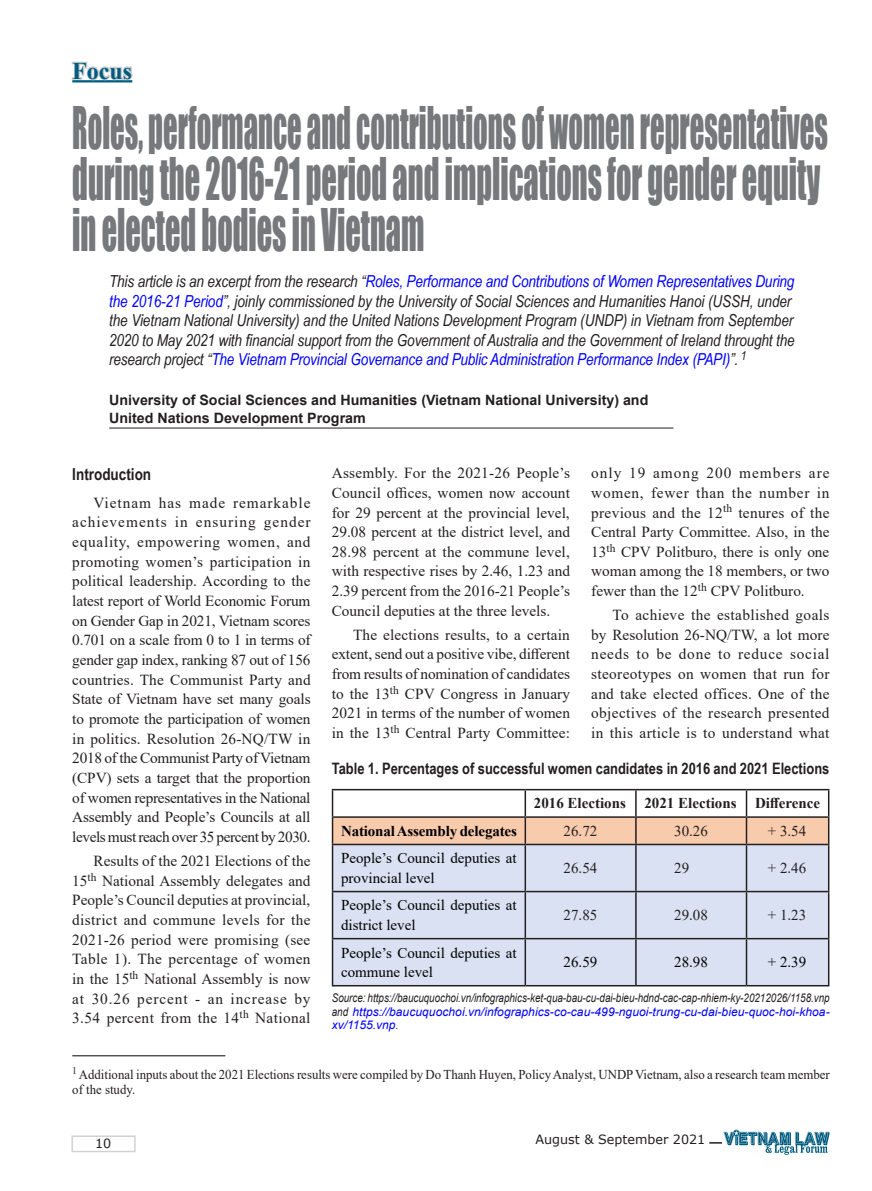
<style>
.page{position:relative;width:872px;height:1191px;background:#fff}
.page>*{position:absolute;margin:0;border:0;box-sizing:border-box;transform-origin:0 0}
._02_Title_cac_Muc_co{font:54px/51px "Impact";color:#76787b;scale:.53 1}
.t1{font:700 24px "Times New Roman";color:#005b7f}
._02-_Title_nho_noi_d{font:italic 16.5px/19.5px "Arial Narrow";letter-spacing:-.01em;color:#231f20}
._02-_Title_nho_noi_d-2{font:700 16.5px "Arial Narrow";color:#231f20}
._02-_Title_nho_noi_d-3{font:700 15.75px "Arial Narrow";color:#231f20}
._02_Body_cac_Muc_con{font:15.3px/19.6px "Times New Roman";color:#231f20;text-align:justify}
._02_Body_cac_Muc_con-2{font:15px/19.6px "Times New Roman";color:#000}
._02_Body_cac_Muc_con-3{font:15px "Times New Roman";color:#231f20}
._02_Body_cac_Muc_con-4{font:700 15px "Times New Roman";color:#231f20}
._02_Body_cac_Muc_con-5{font:700 15px "Times New Roman";letter-spacing:-.01em;color:#000}
.A_Tacgia_Ten{font:700 14.25px/18px "Arial";color:#231f20}
.Footnote_Cuoi_Trang{font:13.5px/15px "Times New Roman";color:#231f20;scale:.95 1}
.Style_Footnote_Maste{font:12.75px "Verdana";color:#231f20}
.Chu_thich_anh__Tgia{font:italic 12px/13.5px "Arial";letter-spacing:.005em;color:#231f20;text-align:justify;scale:.82 1}
.s1{color:#00f}
.s2{font-style:normal}
</style>
<div class="page">
<hr style="left:109px;top:428px;width:564px;height:1px;background:#231f20">
<hr style="left:72px;top:1055px;width:153px;height:1px;background:#231f20">
<div style="left:333px;top:845px;width:495px;height:140px;background:#d9e1f2"></div>
<hr style="left:332px;top:789px;width:193px;height:1px;background:#231f20">
<hr style="left:525px;top:789px;width:111px;height:1px;background:#231f20">
<hr style="left:636px;top:789px;width:110px;height:1px;background:#231f20">
<hr style="left:746px;top:789px;width:83px;height:1px;background:#231f20">
<hr style="left:332px;top:845px;width:1px;height:45px;background:#231f20">
<hr style="left:332px;top:892px;width:1px;height:46px;background:#231f20">
<hr style="left:332px;top:939px;width:1px;height:46px;background:#231f20">
<hr style="left:332px;top:843px;width:193px;height:2px;background:#231f20">
<hr style="left:525px;top:843px;width:111px;height:2px;background:#231f20">
<hr style="left:636px;top:843px;width:110px;height:2px;background:#231f20">
<hr style="left:746px;top:843px;width:83px;height:2px;background:#231f20">
<hr style="left:332px;top:890px;width:193px;height:2px;background:#231f20">
<hr style="left:525px;top:890px;width:111px;height:2px;background:#231f20">
<hr style="left:636px;top:890px;width:110px;height:2px;background:#231f20">
<hr style="left:746px;top:890px;width:83px;height:2px;background:#231f20">
<hr style="left:332px;top:938px;width:193px;height:1px;background:#231f20">
<hr style="left:525px;top:938px;width:111px;height:1px;background:#231f20">
<hr style="left:636px;top:938px;width:110px;height:1px;background:#231f20">
<hr style="left:746px;top:938px;width:83px;height:1px;background:#231f20">
<hr style="left:332px;top:985px;width:193px;height:1px;background:#231f20">
<hr style="left:525px;top:985px;width:111px;height:1px;background:#231f20">
<hr style="left:636px;top:985px;width:110px;height:1px;background:#231f20">
<hr style="left:746px;top:985px;width:83px;height:1px;background:#231f20">
<svg style="left:332px;top:790px;width:497px;height:54px"></svg>
<hr style="left:524px;top:845px;width:2px;height:45px;background:#231f20">
<hr style="left:635px;top:845px;width:1px;height:45px;background:#231f20">
<hr style="left:745px;top:845px;width:2px;height:45px;background:#231f20">
<hr style="left:828px;top:845px;width:1px;height:45px;background:#231f20">
<hr style="left:524px;top:892px;width:2px;height:46px;background:#231f20">
<hr style="left:635px;top:892px;width:1px;height:46px;background:#231f20">
<hr style="left:745px;top:892px;width:2px;height:46px;background:#231f20">
<hr style="left:828px;top:892px;width:1px;height:46px;background:#231f20">
<hr style="left:524px;top:939px;width:2px;height:46px;background:#231f20">
<hr style="left:635px;top:939px;width:1px;height:46px;background:#231f20">
<hr style="left:745px;top:939px;width:2px;height:46px;background:#231f20">
<hr style="left:828px;top:939px;width:1px;height:46px;background:#231f20">
<svg style="left:71px;top:61px;width:62px;height:21px"></svg>
<svg style="left:709px;top:1142px;width:13px;height:1px"></svg>
<img style="left:724px;top:1129px;width:105px;height:16px">
<img style="left:765px;top:1145px;width:62px;height:9px">
<div style="left:71px;top:1135px;width:65px;height:17px;border:2px solid #d1d2d4"></div>
<h2 class="t1" style="left:72px;top:53px;width:61px">Focus</h2>
<p class="_02_Title_cac_Muc_co" style="left:72px;top:100px;width:1427px">Roles, performance and contributions of women representatives during the 2016-21 period and implications for gender equity in elected bodies in Vietnam</p>
<p class="_02-_Title_nho_noi_d" style="left:109px;top:271px;width:687px">This article is an excerpt from the research “<span class="s1">Roles, Performance and Contributions of Women Representatives During the 2016-21 Period</span>”, joinly commissioned by the University of Social Sciences and Humanities Hanoi (USSH, under the Vietnam National University) and the United Nations Development Program (UNDP) in Vietnam from September 2020 to May 2021 with financial support from the Government of Australia and the Government of Ireland throught the research project “<span class="s1">The Vietnam Provincial Governance and Public Administration Performance Index (PAPI)</span>”. <sup>1</sup></p>
<p class="A_Tacgia_Ten" style="left:109px;top:391px;width:541px">University of Social Sciences and Humanities (Vietnam National University) and<br>United Nations Development Program</p>
<p class="_02-_Title_nho_noi_d-2" style="left:72px;top:461px;width:80px">Introduction</p>
<p class="_02_Body_cac_Muc_con" style="left:72px;top:492px;width:240px;text-indent:21px">Vietnam has made remarkable achievements in ensuring gender equality, empowering women, and promoting women’s participation in political leadership. According to the latest report of World Economic Forum on Gender Gap in 2021, Vietnam scores 0.701 on a scale from 0 to 1 in terms of gender gap index, ranking 87 out of 156 countries. The Communist Party and State of Vietnam have set many goals to promote the participation of women in politics. Resolution 26-NQ/TW in 2018 of the Communist Party of Vietnam (CPV) sets a target that the proportion of women representatives in the National Assembly and People’s Councils at all levels must reach over 35 percent by 2030.</p>
<p class="_02_Body_cac_Muc_con" style="left:72px;top:850px;width:240px;text-indent:21px">Results of the 2021 Elections of the 15<sup>th</sup> National Assembly delegates and People’s Council deputies at provincial, district and commune levels for the 2021-26 period were promising (see Table 1). The percentage of women in the 15<sup>th</sup> National Assembly is now at 30.26 percent - an increase by 3.54 percent from the 14<sup>th</sup> National</p>
<p class="_02_Body_cac_Muc_con" style="left:332px;top:463px;width:240px">Assembly. For the 2021-26 People’s Council offices, women now account for 29 percent at the provincial level, 29.08 percent at the district level, and 28.98 percent at the commune level, with respective rises by 2.46, 1.23 and 2.39 percent from the 2016-21 People’s Council deputies at the three levels.</p>
<p class="_02_Body_cac_Muc_con" style="left:332px;top:624px;width:240px;text-indent:21px">The elections results, to a certain extent, send out a positive vibe, different from results of nomination of candidates to the 13<sup>th</sup> CPV Congress in January 2021 in terms of the number of women in the 13<sup>th</sup> Central Party Committee:</p>
<p class="_02_Body_cac_Muc_con" style="left:591px;top:463px;width:240px">only 19 among 200 members are women, fewer than the number in previous and the 12<sup>th</sup> tenures of the Central Party Committee. Also, in the 13<sup>th</sup> CPV Politburo, there is only one woman among the 18 members, or two fewer than the 12<sup>th</sup> CPV Politburo.</p>
<p class="_02_Body_cac_Muc_con" style="left:591px;top:604px;width:240px;text-indent:21px">To achieve the established goals by Resolution 26-NQ/TW, a lot more needs to be done to reduce social steoreotypes on women that run for and take elected offices. One of the objectives of the research presented in this article is to understand what</p>
<p class="_02-_Title_nho_noi_d-3" style="left:332px;top:756px;width:499px">Table 1. Percentages of successful women candidates in 2016 and 2021 Elections</p>
<p class="_02_Body_cac_Muc_con-4" style="left:534px;top:792px;width:94px">2016 Elections</p>
<p class="_02_Body_cac_Muc_con-4" style="left:644px;top:792px;width:94px">2021 Elections</p>
<p class="_02_Body_cac_Muc_con-4" style="left:755px;top:792px;width:67px">Difference</p>
<p class="_02_Body_cac_Muc_con-5" style="left:341px;top:820px;width:177px">National Assembly delegates</p>
<p class="_02_Body_cac_Muc_con-3" style="left:563px;top:820px;width:35px">26.72</p>
<p class="_02_Body_cac_Muc_con-3" style="left:674px;top:820px;width:35px">30.26</p>
<p class="_02_Body_cac_Muc_con-3" style="left:767px;top:820px;width:40px">+ 3.54</p>
<p class="_02_Body_cac_Muc_con-2" style="left:341px;top:848px;width:177px">People’s Council deputies at provincial level</p>
<p class="_02_Body_cac_Muc_con-3" style="left:563px;top:857px;width:35px">26.54</p>
<p class="_02_Body_cac_Muc_con-3" style="left:674px;top:857px;width:16px">29</p>
<p class="_02_Body_cac_Muc_con-3" style="left:767px;top:857px;width:40px">+ 2.46</p>
<p class="_02_Body_cac_Muc_con-2" style="left:341px;top:895px;width:177px">People’s Council deputies at district level</p>
<p class="_02_Body_cac_Muc_con-3" style="left:563px;top:904px;width:35px">27.85</p>
<p class="_02_Body_cac_Muc_con-3" style="left:674px;top:904px;width:35px">29.08</p>
<p class="_02_Body_cac_Muc_con-3" style="left:767px;top:904px;width:40px">+ 1.23</p>
<p class="_02_Body_cac_Muc_con-2" style="left:341px;top:942px;width:177px">People’s Council deputies at commune level</p>
<p class="_02_Body_cac_Muc_con-2" style="left:563px;top:952px;width:35px">26.59</p>
<p class="_02_Body_cac_Muc_con-2" style="left:674px;top:952px;width:35px">28.98</p>
<p class="_02_Body_cac_Muc_con-2" style="left:767px;top:952px;width:40px">+ 2.39</p>
<p class="Chu_thich_anh__Tgia" style="left:332px;top:991px;width:608px">Source: https://baucuquochoi.vn/infographics-ket-qua-bau-cu-dai-bieu-hdnd-cac-cap-nhiem-ky-20212026/1158.vnp and <span class="s1">https://baucuquochoi.vn/infographics-co-cau-499-nguoi-trung-cu-dai-bieu-quoc-hoi-khoa&shy;xv/1155.vnp</span><span class="s2">.</span></p>
<p class="Footnote_Cuoi_Trang" style="left:72px;top:1066px;width:799px"><sup>1</sup> Additional inputs about the 2021 Elections results were compiled by Do Thanh Huyen, Policy Analyst, UNDP Vietnam, also a research team member of the study.</p>
<p class="Style_Footnote_Maste" style="left:95px;top:1135px;width:18px">10</p>
<p class="Style_Footnote_Maste" style="left:535px;top:1130px;width:171px">August &amp; September 2021</p>
</div>
